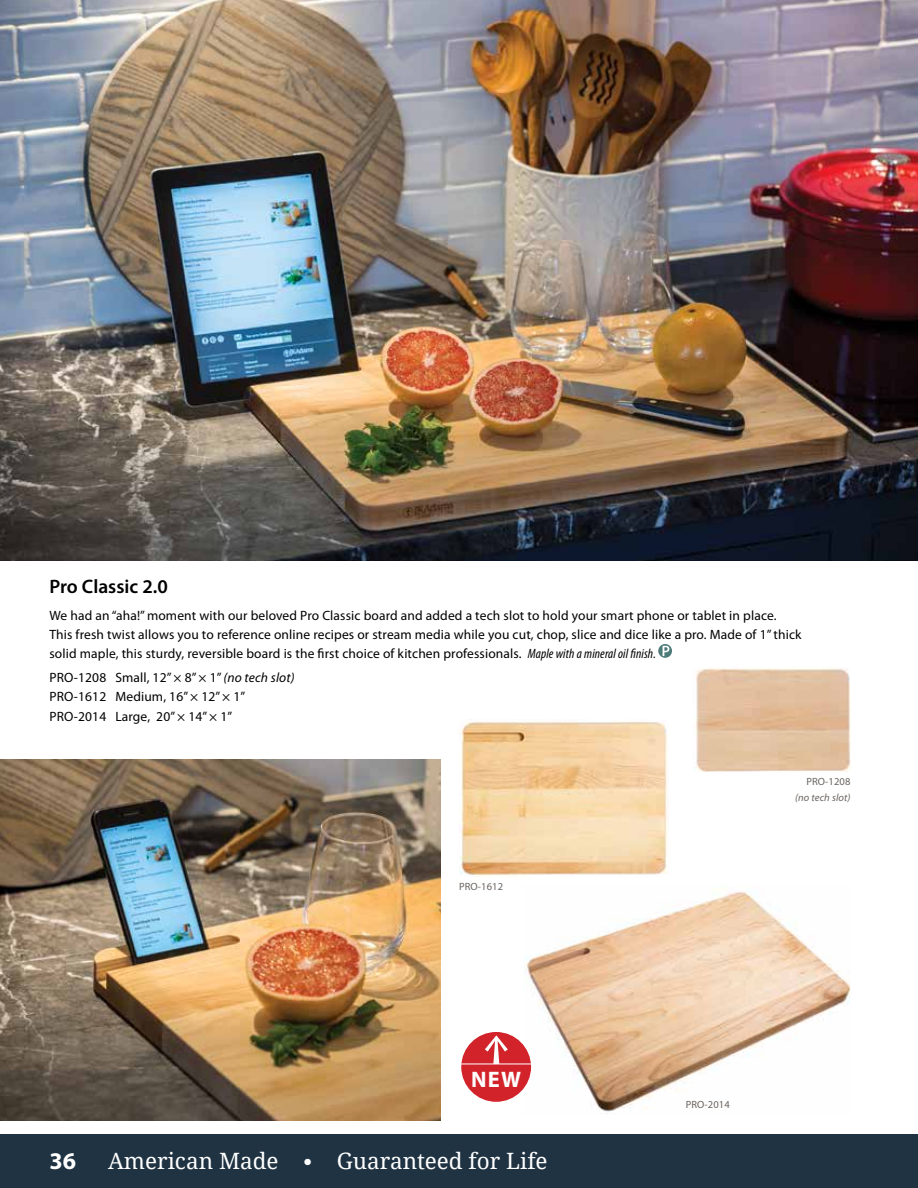
<style>
.page{position:relative;width:918px;height:1188px;background:#fff}
.page>*{position:absolute;margin:0;border:0;box-sizing:border-box;transform-origin:0 0}
.t1{font:700 24px "Myriad Pro";color:#fff}
.t2{font:22.5px "Droid Serif";color:#fff}
.t3{font:700 22.5px "Myriad Pro";color:#fff}
.t4{font:600 19.5px "Myriad Pro";color:#000}
.t5{font:13.5px/18.8px "Myriad Pro";letter-spacing:.01em;color:#000}
.t6{font:10.5px "Myriad Pro";letter-spacing:.01em;color:#6a6460}
.t7{font:italic 10.5px "Myriad Pro";letter-spacing:.01em;color:#6a6460}
.s1{font-style:italic;font-stretch:condensed}
.s2{font-style:italic}
.s3{font-family:"Calibri";font-weight:300}
</style>
<div class="page">
<div style="left:0;top:1134px;width:918px;height:54px;background:#1f3342"></div>
<img style="left:525px;top:889px;width:326px;height:223px">
<svg style="left:658px;top:644px;width:14px;height:14px"></svg>
<img style="left:0;top:0;width:918px;height:560px">
<img style="left:695px;top:667px;width:155px;height:105px">
<img style="left:459px;top:721px;width:209px;height:156px">
<img style="left:0;top:759px;width:441px;height:361px">
<div style="left:460px;top:1031px;width:72px;height:72px;background:#d2232a;border-radius:50%"></div>
<svg style="left:462px;top:1035px;width:70px;height:29px"></svg>
<div style="left:459px;top:1030px;width:74px;height:74px;border:2px solid #fff;border-radius:50%"></div>
<hr style="left:917px;top:0;width:1px;height:62px;background:#f5921f">
<h3 class="t4" style="left:50px;top:574px;width:120px">Pro Classic 2.0</h3>
<p class="t5" style="left:50px;top:606px;width:754px">We had an “aha!” moment with our beloved Pro Classic board and added a tech slot to hold your smart phone or tablet in place.<br>This fresh twist allows you to reference online recipes or stream media while you cut, chop, slice and dice like a pro. Made of 1” thick solid maple, this sturdy, reversible board is the first choice of kitchen professionals. <span class="s1">Maple with a mineral oil finish.</span></p>
<p class="t5" style="left:50px;top:667px;width:247px;line-height:19.5px">PRO-1208 Small, 12” × 8” × 1” <span class="s2">(no tech slot)<br></span>PRO-1612 Medium, 16” × 12” × 1”<br>PRO-2014 Large, 20” × 14” × 1”</p>
<p class="t6" style="left:459px;top:880px;width:46px">PRO-1612</p>
<h2 class="t3" style="left:471px;top:1064px;width:51px">NEW</h2>
<h1 class="t1" style="left:50px;top:1145px;width:28px">36</h1>
<h2 class="t2" style="left:108px;top:1146px;width:441px">American Made <span class="s3">•</span> Guaranteed for Life</h2>
<p class="t6" style="left:806px;top:775px;width:46px">PRO-1208</p>
<p class="t7" style="left:795px;top:791px;width:57px">(no tech slot)</p>
<p class="t6" style="left:686px;top:1098px;width:46px">PRO-2014</p>
</div>
